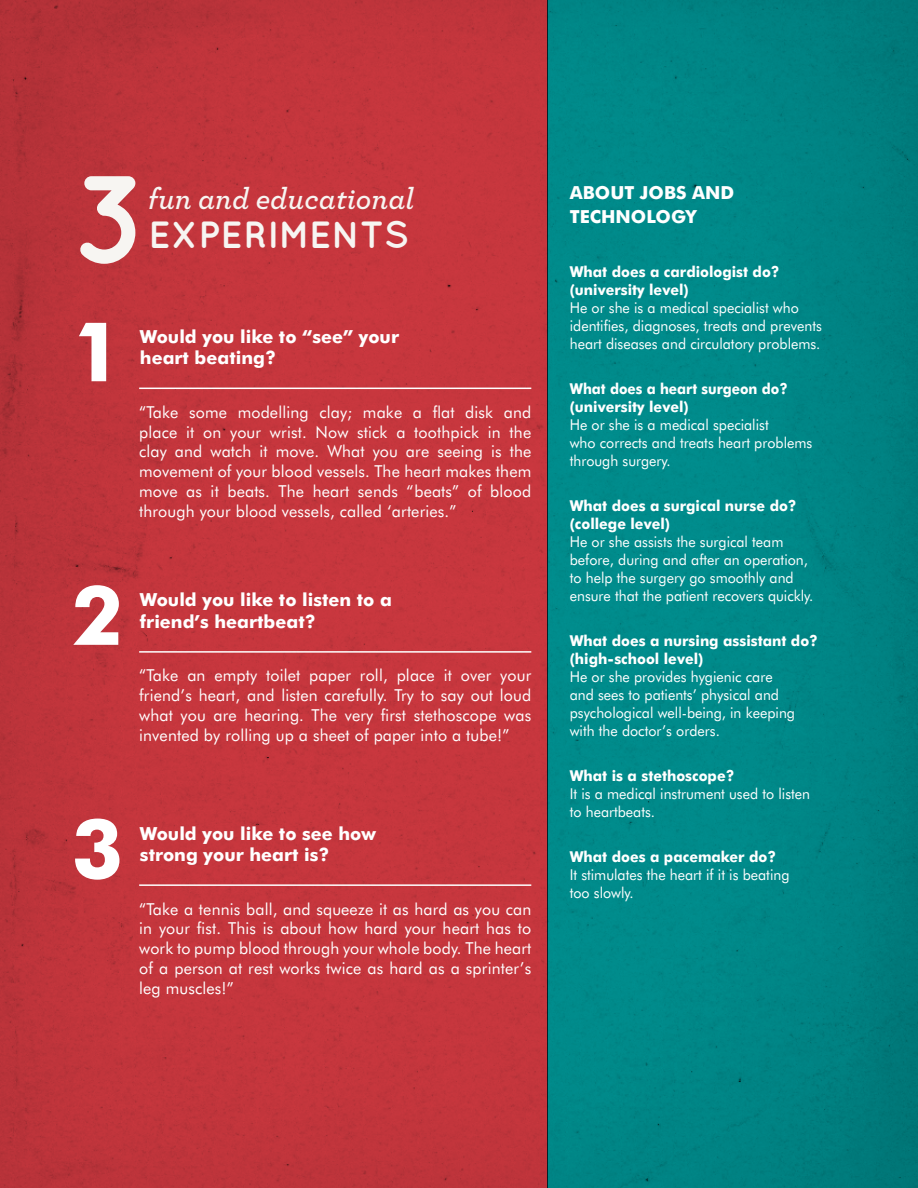
<style>
.page{position:relative;width:918px;height:1188px;background:#fff}
.page>*{position:absolute;margin:0;border:0;box-sizing:border-box;transform-origin:0 0}
.t1{font:700 82.5px "Futura BT";color:#fff}
.t2{font:700 37.95px "Quicksand";color:#f7f5f2}
.t3{font:italic 600 30.3px "Archer";color:#f7f5f2}
.t4{font:700 18px/21.6px "Futura BT";color:#fff}
.t5{font:16.5px/19.8px "Futura BT";letter-spacing:.01em;color:#fff;text-align:justify}
.t6{font:15px/18px "Futura BT";color:#fff;scale:.95 1}
.t7{font:700 15px/18px "Futura BT";color:#fff;scale:.95 1}
.t8{font:700 15px/18px "Futura BT";color:#fff;scale:.91 1}
</style>
<div class="page">
<div style="left:0;top:0;width:548px;height:1188px;background:linear-gradient(to right,#bb333a,#c8373e)"></div>
<div style="left:548px;top:0;width:370px;height:1188px;background:#008787"></div>
<svg style="left:80px;top:176px;width:55px;height:88px"></svg>
<hr style="left:139px;top:388px;width:392px;height:1px;background:#fff">
<hr style="left:139px;top:651px;width:392px;height:2px;background:#fff">
<hr style="left:139px;top:884px;width:392px;height:2px;background:#fff">
<h3 class="t3" style="left:148px;top:176px;width:268px">fun and educational</h3>
<h2 class="t2" style="left:148px;top:212px;width:262px">EXPERIMENTS</h2>
<h1 class="t1" style="left:72px;top:302px;width:53px">1</h1>
<p class="t4" style="left:140px;top:325px;width:261px">Would you like to “see” your heart beating?</p>
<p class="t5" style="left:139px;top:402px;width:394px">“Take some modelling clay; make a flat disk and place it on your wrist. Now stick a toothpick in the clay and watch it move. What you are seeing is the movement of your blood vessels. The heart makes them move as it beats. The heart sends “beats” of blood through your blood vessels, called ‘arteries.”</p>
<h1 class="t1" style="left:72px;top:565px;width:53px">2</h1>
<p class="t4" style="left:140px;top:589px;width:253px">Would you like to listen to a friend’s heartbeat?</p>
<p class="t5" style="left:139px;top:665px;width:394px">“Take an empty toilet paper roll, place it over your friend’s heart, and listen carefully. Try to say out loud what you are hearing. The very first stethoscope was invented by rolling up a sheet of paper into a tube!”</p>
<h1 class="t1" style="left:72px;top:799px;width:53px">3</h1>
<p class="t4" style="left:140px;top:822px;width:237px">Would you like to see how strong your heart is?</p>
<p class="t5" style="left:139px;top:899px;width:394px">“Take a tennis ball, and squeeze it as hard as you can in your fist. This is about how hard your heart has to work to pump blood through your whole body. The heart of a person at rest works twice as hard as a sprinter’s leg muscles!”</p>
<p class="t4" style="left:570px;top:180px;width:166px;line-height:24px">ABOUT JOBS AND<br>TECHNOLOGY</p>
<p class="t7" style="left:570px;top:262px;width:222px">What does a cardiologist do? (university level)</p>
<p class="t6" style="left:570px;top:298px;width:267px">He or she is a medical specialist who identifies, diagnoses, treats and prevents heart diseases and circulatory problems.</p>
<p class="t8" style="left:570px;top:379px;width:241px">What does a heart surgeon do? (university level)</p>
<p class="t6" style="left:570px;top:415px;width:257px">He or she is a medical specialist<br>who corrects and treats heart problems through surgery.</p>
<p class="t7" style="left:570px;top:496px;width:240px">What does a surgical nurse do? (college level)</p>
<p class="t6" style="left:570px;top:532px;width:258px">He or she assists the surgical team before, during and after an operation, to help the surgery go smoothly and ensure that the patient recovers quickly.</p>
<p class="t7" style="left:570px;top:631px;width:263px">What does a nursing assistant do? (high-school level)</p>
<p class="t6" style="left:570px;top:667px;width:239px">He or she provides hygienic care and sees to patients’ physical and psychological well-being, in keeping with the doctor’s orders.</p>
<p class="t7" style="left:570px;top:766px;width:175px">What is a stethoscope?</p>
<p class="t6" style="left:570px;top:784px;width:255px">It is a medical instrument used to listen to heartbeats.</p>
<p class="t7" style="left:570px;top:847px;width:219px">What does a pacemaker do?</p>
<p class="t6" style="left:570px;top:865px;width:233px">It stimulates the heart if it is beating too slowly.</p>
</div>
